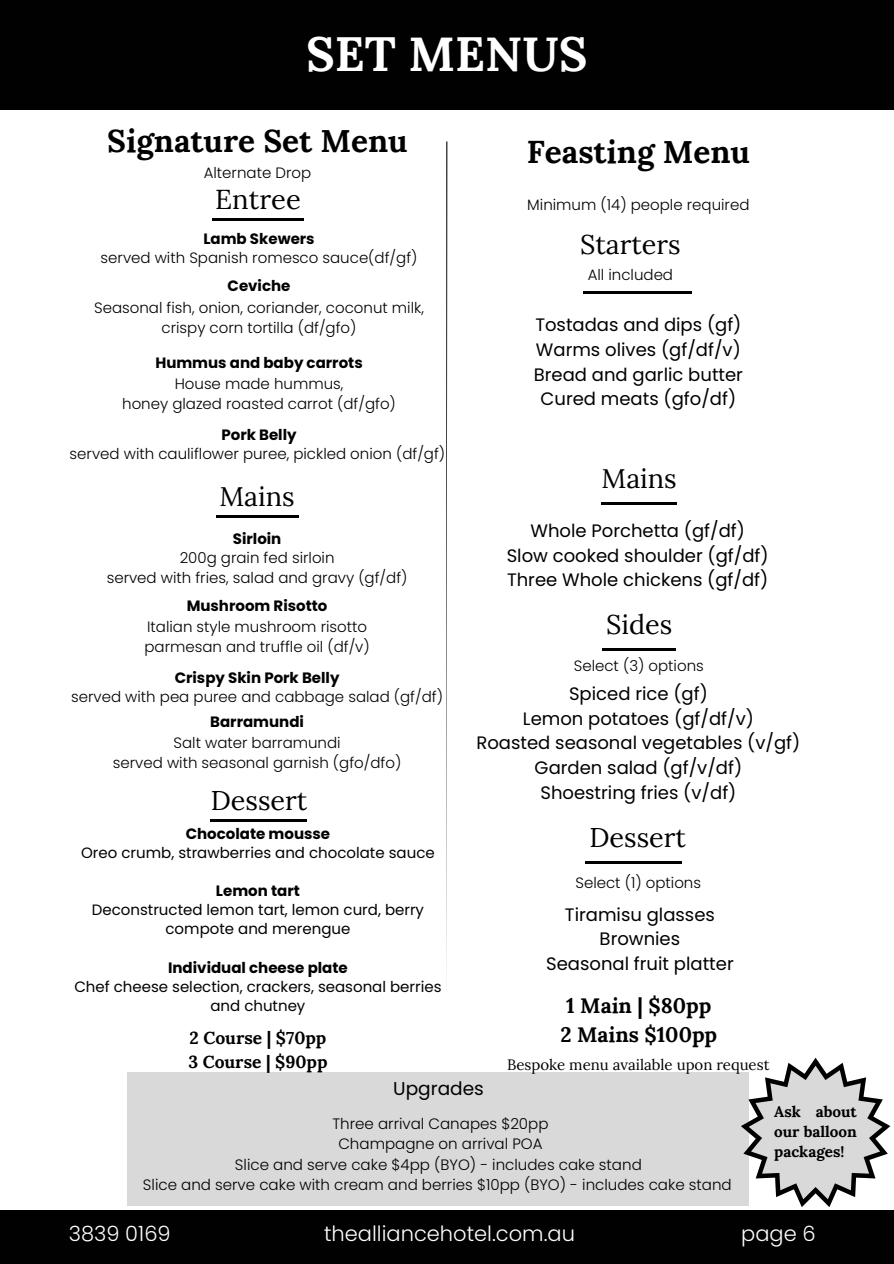
<style>
.page{position:relative;width:894px;height:1264px;background:#fff}
.page>*{position:absolute;margin:0;border:0;box-sizing:border-box;transform-origin:0 0}
.t1{font:700 48px "Lora";color:#fff}
.t2{font:700 31.5px "Lora";color:#000}
.t3{font:27.3px "Lora";color:#000}
.t4{font:27px "Lora";color:#000}
.t5{font:300 21px "Poppins";color:#fff}
.t6{font:700 21px/29.2px "Lora";color:#000}
.t7{font:18.6px "Poppins";color:#000}
.t8{font:18px "Poppins";color:#000}
.t9{font:700 17.4px "Lora";color:#000}
.t10{font:700 15.3px/20.2px "Lora";color:#000;text-align:justify}
.t11{font:300 15px "Poppins";color:#000}
.t12{font:15px/19.2px "Poppins";color:#000;text-align:center}
.t13{font:700 15px "Poppins";color:#000}
.t14{font:15px "Lora";color:#000}
</style>
<div class="page">
<hr style="left:210px;top:819px;width:96px;height:2px;background:#000">
<hr style="left:216px;top:515px;width:75px;height:2px;background:#000">
<svg style="left:291px;top:515px;width:7px;height:2px"></svg>
<hr style="left:212px;top:218px;width:85px;height:3px;background:#000">
<svg style="left:297px;top:218px;width:7px;height:3px"></svg>
<svg style="left:446px;top:141px;width:1px;height:831px"></svg>
<hr style="left:584px;top:861px;width:97px;height:2px;background:#000">
<hr style="left:601px;top:502px;width:75px;height:2px;background:#000">
<hr style="left:602px;top:648px;width:66px;height:2px;background:#000">
<svg style="left:668px;top:648px;width:7px;height:2px"></svg>
<div style="left:0;top:0;width:892px;height:109px;background:#010101"></div>
<hr style="left:583px;top:291px;width:101px;height:3px;background:#000">
<svg style="left:684px;top:291px;width:7px;height:3px"></svg>
<div style="left:0;top:1210px;width:892px;height:53px;background:#010101"></div>
<div style="left:127px;top:1072px;width:621px;height:133px;background:#d9d9d9"></div>
<svg style="left:740px;top:1057px;width:150px;height:150px"></svg>
<h1 class="t1" style="left:306px;top:23px;width:283px">SET MENUS</h1>
<p class="t2" style="left:107px;top:120px;width:302px">Signature Set Menu</p>
<p class="t11" style="left:204px;top:162px;width:109px">Alternate Drop</p>
<p class="t3" style="left:215px;top:182px;width:87px">Entree</p>
<h4 class="t13" style="left:203px;top:228px;width:113px">Lamb Skewers</h4>
<p class="t11" style="left:101px;top:247px;width:318px">served with Spanish romesco sauce(df/gf)</p>
<p class="t13" style="left:227px;top:275px;width:64px">Ceviche</p>
<p class="t11" style="left:94px;top:297px;width:331px">Seasonal fish, onion, coriander, coconut milk,</p>
<p class="t11" style="left:161px;top:317px;width:196px">crispy corn tortilla (df/gfo)</p>
<p class="t13" style="left:155px;top:352px;width:209px">Hummus and baby carrots</p>
<p class="t11" style="left:175px;top:373px;width:170px">House made hummus,</p>
<p class="t11" style="left:122px;top:393px;width:275px">honey glazed roasted carrot (df/gfo)</p>
<p class="t13" style="left:221px;top:424px;width:77px">Pork Belly</p>
<p class="t11" style="left:70px;top:443px;width:377px">served with cauliflower puree, pickled onion (df/gf)</p>
<p class="t4" style="left:219px;top:479px;width:77px">Mains</p>
<p class="t13" style="left:233px;top:528px;width:50px">Sirloin</p>
<p class="t11" style="left:180px;top:547px;width:156px">200g grain fed sirloin</p>
<p class="t11" style="left:107px;top:566px;width:302px">served with fries, salad and gravy (gf/df)</p>
<p class="t13" style="left:187px;top:595px;width:142px">Mushroom Risotto</p>
<p class="t11" style="left:147px;top:616px;width:221px">Italian style mushroom risotto</p>
<h4 class="t11" style="left:144px;top:636px;width:227px">parmesan and truffle oil (df/v)</h4>
<p class="t13" style="left:175px;top:667px;width:166px">Crispy Skin Pork Belly</p>
<p class="t11" style="left:71px;top:686px;width:373px">served with pea puree and cabbage salad (gf/df)</p>
<p class="t13" style="left:210px;top:710px;width:95px">Barramundi</p>
<p class="t11" style="left:173px;top:732px;width:169px">Salt water barramundi</p>
<p class="t11" style="left:113px;top:752px;width:290px">served with seasonal garnish (gfo/dfo)</p>
<p class="t4" style="left:211px;top:782px;width:98px">Dessert</p>
<p class="t13" style="left:186px;top:823px;width:146px">Chocolate mousse</p>
<p class="t12" style="left:81px;top:843px;width:355px">Oreo crumb, strawberries and chocolate sauce</p>
<p class="t13" style="left:216px;top:880px;width:85px">Lemon tart</p>
<h6 class="t12" style="left:92px;top:900px;width:333px">Deconstructed lemon tart, lemon curd, berry compote and merengue</h6>
<h6 class="t13" style="left:168px;top:956px;width:181px">Individual cheese plate</h6>
<h6 class="t12" style="left:74px;top:976px;width:368px">Chef cheese selection, crackers, seasonal berries and chutney</h6>
<p class="t9" style="left:189px;top:1026px;width:138px">2 Course | $70pp</p>
<p class="t9" style="left:188px;top:1050px;width:141px">3 Course | $90pp</p>
<p class="t2" style="left:526px;top:131px;width:224px">Feasting Menu</p>
<h4 class="t11" style="left:527px;top:194px;width:223px">Minimum (14) people required</h4>
<p class="t4" style="left:580px;top:226px;width:102px">Starters</p>
<p class="t11" style="left:587px;top:264px;width:87px">All included</p>
<p class="t8" style="left:535px;top:312px;width:207px">Tostadas and dips (gf)</p>
<p class="t8" style="left:535px;top:337px;width:206px">Warms olives (gf/df/v)</p>
<p class="t8" style="left:533px;top:362px;width:211px">Bread and garlic butter</p>
<p class="t8" style="left:540px;top:386px;width:197px">Cured meats (gfo/df)</p>
<p class="t4" style="left:601px;top:461px;width:77px">Mains</p>
<p class="t8" style="left:530px;top:518px;width:216px">Whole Porchetta (gf/df)</p>
<p class="t8" style="left:506px;top:542px;width:263px">Slow cooked shoulder (gf/df)</p>
<p class="t8" style="left:507px;top:567px;width:263px">Three Whole chickens (gf/df)</p>
<p class="t4" style="left:606px;top:607px;width:68px">Sides</p>
<p class="t11" style="left:573px;top:655px;width:131px">Select (3) options</p>
<h5 class="t8" style="left:569px;top:681px;width:140px">Spiced rice (gf)</h5>
<p class="t8" style="left:522px;top:705px;width:232px">Lemon potatoes (gf/df/v)</p>
<p class="t8" style="left:476px;top:730px;width:325px">Roasted seasonal vegetables (v/gf)</p>
<p class="t8" style="left:534px;top:755px;width:209px">Garden salad (gf/v/df)</p>
<p class="t8" style="left:540px;top:780px;width:197px">Shoestring fries (v/df)</p>
<p class="t4" style="left:589px;top:820px;width:98px">Dessert</p>
<h4 class="t11" style="left:575px;top:872px;width:127px">Select (1) options</h4>
<p class="t8" style="left:564px;top:901px;width:151px">Tiramisu glasses</p>
<p class="t8" style="left:599px;top:926px;width:82px">Brownies</p>
<p class="t8" style="left:546px;top:951px;width:189px">Seasonal fruit platter</p>
<p class="t6" style="left:560px;top:990px;width:158px">1 Main | $80pp<br>2 Mains $100pp</p>
<p class="t14" style="left:507px;top:1054px;width:264px">Bespoke menu available upon request</p>
<p class="t7" style="left:393px;top:1074px;width:92px">Upgrades</p>
<p class="t11" style="left:332px;top:1113px;width:218px">Three arrival Canapes $20pp</p>
<p class="t11" style="left:338px;top:1133px;width:206px">Champagne on arrival POA</p>
<p class="t11" style="left:235px;top:1153px;width:408px">Slice and serve cake $4pp (BYO) - includes cake stand</p>
<h4 class="t11" style="left:143px;top:1174px;width:590px">Slice and serve cake with cream and berries $10pp (BYO) - includes cake stand</h4>
<p class="t10" style="left:774px;top:1100px;width:84px">Ask about our balloon packages!</p>
<h3 class="t5" style="left:69px;top:1218px;width:103px">3839 0169</h3>
<h2 class="t5" style="left:324px;top:1218px;width:252px">thealliancehotel.com.au</h2>
<h4 class="t5" style="left:741px;top:1218px;width:76px">page 6</h4>
</div>
